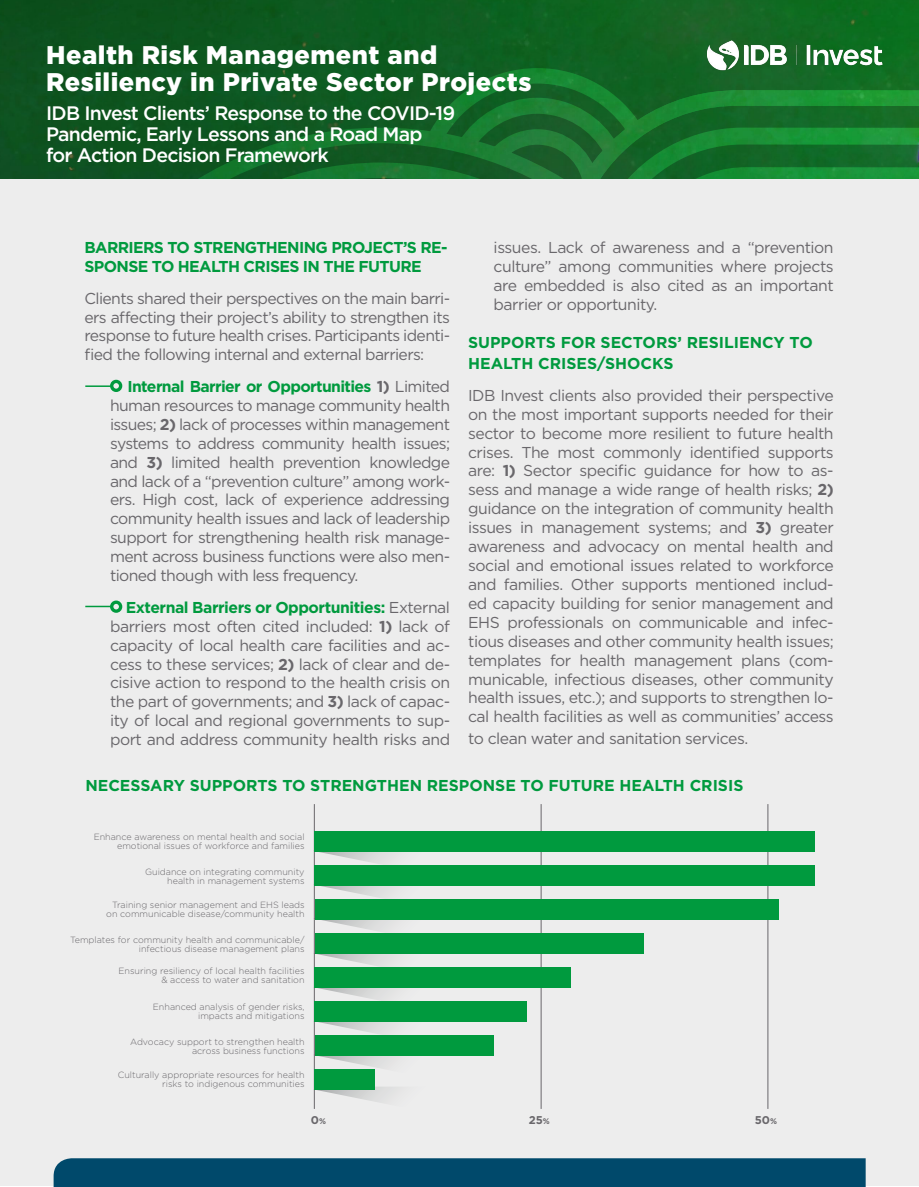
<style>
.page{position:relative;width:919px;height:1187px;background:#fff}
.page>*{position:absolute;margin:0;border:0;box-sizing:border-box;transform-origin:0 0}
.t1{font:900 25.5px/27px "Gotham";letter-spacing:.02em;color:#fff}
.t2{font:500 19.5px/21px "Gotham";letter-spacing:-.04em;color:#fff}
.t3{font:15.75px/18.9px "Gotham";letter-spacing:-.03em;color:#69676b;text-align:justify}
.t4{font:700 15.75px/21.6px "Gotham";color:#009a3e}
.t5{font:700 15.75px/18.9px "Gotham";letter-spacing:-.04em;color:#009a3e}
.t6{font:700 11.25px "Gotham";color:#69676b}
.t7{font:300 9px/9px "Gotham";color:#69676b;text-align:right}
.s1{font-weight:700}
.s2{font-weight:700;color:#009a3e}
.s3{font-size:8.1px}
</style>
<div class="page">
<img style="left:0;top:0;width:918px;height:179px">
<img style="left:707px;top:38px;width:178px;height:22px">
<svg style="left:413px;top:60px;width:505px;height:60px"></svg>
<svg style="left:443px;top:90px;width:475px;height:30px"></svg>
<svg style="left:89px;top:120px;width:829px;height:59px"></svg>
<div style="left:0;top:179px;width:918px;height:1006px;background:#ededed"></div>
<div style="left:54px;top:1158px;width:811px;height:28px;background:#00496b"></div>
<div style="left:110px;top:380px;width:12px;height:12px;border:3px solid #009a3e;border-radius:50%"></div>
<div style="left:110px;top:600px;width:12px;height:12px;border:3px solid #009a3e;border-radius:50%"></div>
<hr style="left:85px;top:385px;width:26px;height:2px;background:#009a3e">
<hr style="left:85px;top:605px;width:26px;height:2px;background:#009a3e">
<hr style="left:314px;top:804px;width:1px;height:304px;background:#69676b">
<hr style="left:767px;top:804px;width:1px;height:304px;background:#69676b">
<hr style="left:540px;top:804px;width:1px;height:304px;background:#69676b">
<svg style="left:313px;top:848px;width:138px;height:20px"></svg>
<svg style="left:313px;top:881px;width:138px;height:21px"></svg>
<svg style="left:313px;top:915px;width:138px;height:20px"></svg>
<svg style="left:313px;top:950px;width:138px;height:20px"></svg>
<svg style="left:313px;top:984px;width:138px;height:20px"></svg>
<svg style="left:313px;top:1018px;width:138px;height:20px"></svg>
<svg style="left:313px;top:1052px;width:138px;height:20px"></svg>
<svg style="left:313px;top:1086px;width:85px;height:20px"></svg>
<div style="left:315px;top:831px;width:499px;height:20px;background:#009a3e"></div>
<div style="left:315px;top:865px;width:499px;height:20px;background:#009a3e"></div>
<div style="left:315px;top:899px;width:463px;height:20px;background:#009a3e"></div>
<div style="left:315px;top:933px;width:328px;height:20px;background:#009a3e"></div>
<div style="left:315px;top:967px;width:256px;height:20px;background:#009a3e"></div>
<div style="left:315px;top:1001px;width:211px;height:20px;background:#009a3e"></div>
<div style="left:315px;top:1035px;width:178px;height:20px;background:#009a3e"></div>
<div style="left:315px;top:1069px;width:60px;height:20px;background:#009a3e"></div>
<h1 class="t1" style="left:46px;top:42px;width:486px">Health Risk Management and<br>Resiliency in Private Sector Projects</h1>
<p class="t2" style="left:46px;top:102px;width:410px">IDB Invest Clients’ Response to the COVID-19<br>Pandemic, Early Lessons and a Road Map<br>for Action Decision Framework</p>
<p class="t3" style="left:493px;top:238px;width:341px">issues. Lack of awareness and a “prevention culture” among communities where projects are embedded is also cited as an important barrier or opportunity.</p>
<p class="t4" style="left:468px;top:331px;width:346px">SUPPORTS FOR SECTORS’ RESILIENCY TO<br>HEALTH CRISES/SHOCKS</p>
<p class="t3" style="left:468px;top:385px;width:367px">IDB Invest clients also provided their perspective on the most important supports needed for their sector to become more resilient to future health crises. The most commonly identified supports are: <span class="s1">1)</span> Sector specific guidance for how to as&shy;sess and manage a wide range of health risks; <span class="s1">2) </span>guidance on the integration of community health issues in management systems; and <span class="s1">3)</span> greater awareness and advocacy on mental health and social and emotional issues related to workforce and families. Other supports mentioned includ&shy;ed capacity building for senior management and EHS professionals on communicable and infec&shy;tious diseases and other community health issues; templates for health management plans (com&shy;municable, infectious diseases, other community health issues, etc.); and supports to strengthen lo&shy;cal health facilities as well as communities’ access</p>
<p class="t3" style="left:468px;top:728px;width:281px">to clean water and sanitation services.</p>
<p class="t4" style="left:85px;top:774px;width:659px">NECESSARY SUPPORTS TO STRENGTHEN RESPONSE TO FUTURE HEALTH CRISIS</p>
<p class="t5" style="left:84px;top:238px;width:364px">BARRIERS TO STRENGTHENING PROJECT’S RE-<br>SPONSE TO HEALTH CRISES IN THE FUTURE</p>
<p class="t3" style="left:84px;top:288px;width:367px">Clients shared their perspectives on the main barri&shy;ers affecting their project’s ability to strengthen its response to future health crises. Participants identi&shy;fied the following internal and external barriers:</p>
<p class="t3" style="left:110px;top:376px;width:341px;text-indent:17px"><span class="s2">Internal Barrier or Opportunities</span> <span class="s1">1)</span> Limited human resources to manage community health issues; <span class="s1">2)</span> lack of processes within management systems to address community health issues; and <span class="s1">3)</span> limited health prevention knowledge and lack of a “prevention culture” among work&shy;ers. High cost, lack of experience addressing community health issues and lack of leadership support for strengthening health risk manage&shy;ment across business functions were also men&shy;tioned though with less frequency.</p>
<p class="t3" style="left:110px;top:597px;width:341px;text-indent:16px"><span class="s2">External Barriers or Opportunities:</span> External barriers most often cited included: <span class="s1">1)</span> lack of capacity of local health care facilities and ac&shy;cess to these services; <span class="s1">2)</span> lack of clear and de&shy;cisive action to respond to the health crisis on the part of governments; and <span class="s1">3)</span> lack of capac&shy;ity of local and regional governments to sup&shy;port and address community health risks and</p>
<p class="t7" style="left:94px;top:832px;width:212px">Enhance awareness on mental health and social emotional issues of workforce and families</p>
<p class="t7" style="left:145px;top:866px;width:161px">Guidance on integrating community health in management systems</p>
<p class="t7" style="left:106px;top:900px;width:200px">Training senior management and EHS leads on communicable disease/community health</p>
<p class="t7" style="left:70px;top:935px;width:236px">Templates for community health and communicable/ infectious disease management plans</p>
<p class="t7" style="left:118px;top:966px;width:187px">Ensuring resiliency of local health facilities &amp; access to water and sanitation</p>
<p class="t7" style="left:153px;top:1001px;width:153px">Enhanced analysis of gender risks, impacts and mitigations</p>
<p class="t7" style="left:130px;top:1036px;width:176px">Advocacy support to strengthen health across business functions</p>
<p class="t7" style="left:118px;top:1069px;width:188px">Culturally appropriate resources for health risks to indigenous communities</p>
<p class="t6" style="left:311px;top:1112px;width:17px">0<span class="s3">%</span></p>
<p class="t6" style="left:528px;top:1112px;width:23px">25<span class="s3">%</span></p>
<p class="t6" style="left:754px;top:1112px;width:24px">50<span class="s3">%</span></p>
</div>
